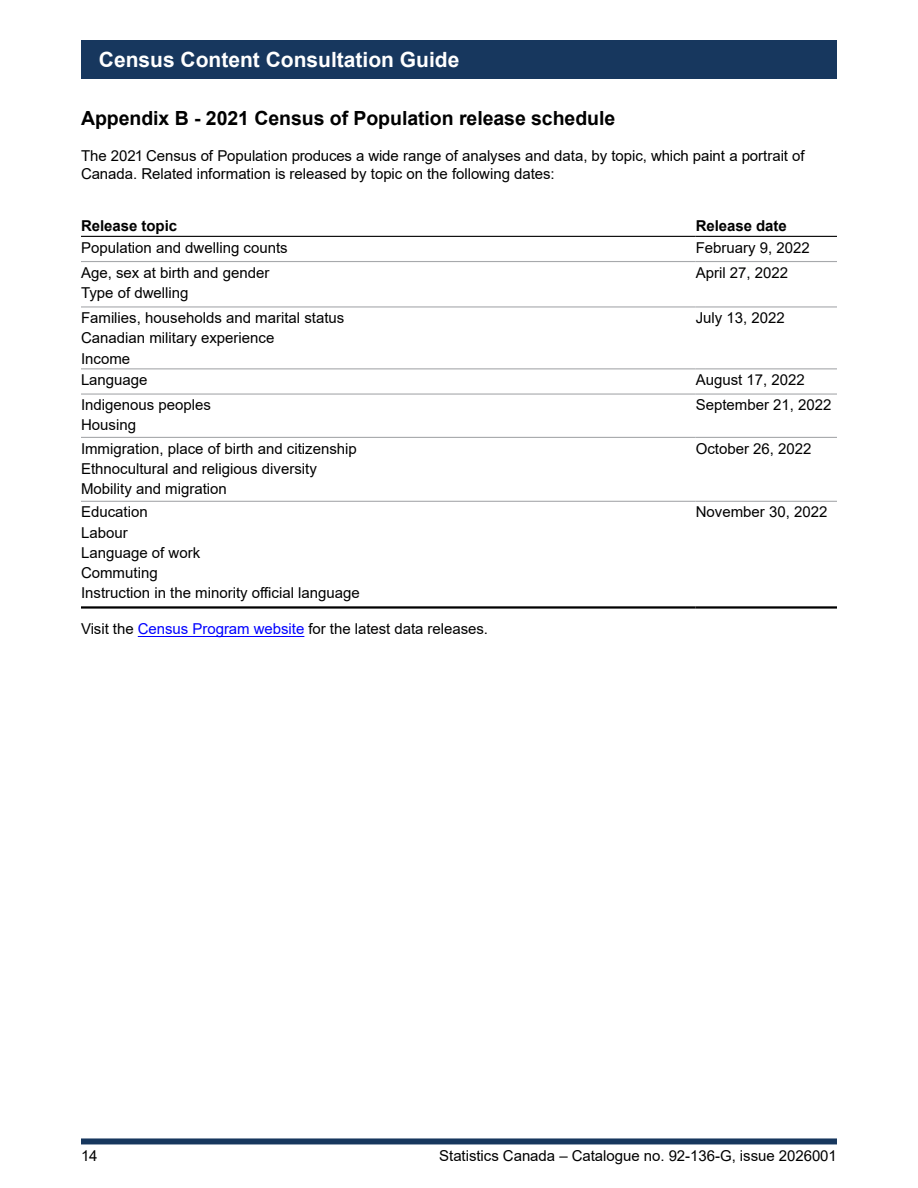
<style>
.page{position:relative;width:918px;height:1188px;background:#fff}
.page>*{position:absolute;margin:0;border:0;box-sizing:border-box;transform-origin:0 0}
.t1{font:700 21px "Arial";color:#fff}
.t2{font:700 19.5px "Arial";letter-spacing:-.005em;color:#000}
.t3{font:15px/20.2px "Arial";color:#000}
.t4{font:700 15px "Arial";letter-spacing:-.005em;color:#000}
.s1{color:#00f}
</style>
<div class="page">
<div style="left:81px;top:1138px;width:756px;height:6px;background:#17375e"></div>
<div style="left:81px;top:40px;width:756px;height:39px;background:#17375e"></div>
<hr style="left:138px;top:636px;width:166px;height:1px;background:#00f">
<svg style="left:81px;top:235px;width:756px;height:266px"></svg>
<hr style="left:696px;top:261px;width:141px;height:1px;background:#a7a9ac">
<hr style="left:696px;top:306px;width:141px;height:2px;background:#a7a9ac">
<hr style="left:696px;top:368px;width:141px;height:1px;background:#a7a9ac">
<hr style="left:696px;top:393px;width:141px;height:2px;background:#a7a9ac">
<hr style="left:81px;top:437px;width:615px;height:1px;background:#a7a9ac">
<hr style="left:81px;top:501px;width:615px;height:1px;background:#a7a9ac">
<hr style="left:696px;top:437px;width:141px;height:1px;background:#a7a9ac">
<hr style="left:696px;top:501px;width:141px;height:1px;background:#a7a9ac">
<hr style="left:81px;top:261px;width:615px;height:1px;background:#a7a9ac">
<hr style="left:81px;top:606px;width:615px;height:3px;background:#000">
<hr style="left:81px;top:393px;width:615px;height:2px;background:#a7a9ac">
<hr style="left:696px;top:606px;width:141px;height:3px;background:#000">
<hr style="left:81px;top:306px;width:615px;height:2px;background:#a7a9ac">
<hr style="left:81px;top:368px;width:615px;height:1px;background:#a7a9ac">
<hr style="left:81px;top:236px;width:615px;height:1px;background:#000">
<hr style="left:696px;top:236px;width:141px;height:1px;background:#000">
<h1 class="t1" style="left:99px;top:45px;width:362px">Census Content Consultation Guide</h1>
<h2 class="t2" style="left:81px;top:105px;width:536px">Appendix B - 2021 Census of Population release schedule</h2>
<p class="t3" style="left:81px;top:147px;width:725px;line-height:18px">The 2021 Census of Population produces a wide range of analyses and data, by topic, which paint a portrait of<br>Canada. Related information is released by topic on the following dates:</p>
<p class="t4" style="left:81px;top:215px;width:98px">Release topic</p>
<p class="t4" style="left:696px;top:215px;width:93px">Release date</p>
<p class="t3" style="left:81px;top:237px;width:208px">Population and dwelling counts</p>
<p class="t3" style="left:696px;top:237px;width:116px">February 9, 2022</p>
<p class="t3" style="left:81px;top:262px;width:190px">Age, sex at birth and gender<br>Type of dwelling</p>
<p class="t3" style="left:696px;top:262px;width:94px">April 27, 2022</p>
<p class="t3" style="left:81px;top:308px;width:265px">Families, households and marital status<br>Canadian military experience<br>Income</p>
<p class="t3" style="left:696px;top:308px;width:91px">July 13, 2022</p>
<p class="t3" style="left:81px;top:370px;width:68px">Language</p>
<p class="t3" style="left:696px;top:370px;width:111px">August 17, 2022</p>
<p class="t3" style="left:81px;top:395px;width:132px">Indigenous peoples<br>Housing</p>
<p class="t3" style="left:696px;top:395px;width:137px">September 21, 2022</p>
<p class="t3" style="left:81px;top:438px;width:277px">Immigration, place of birth and citizenship<br>Ethnocultural and religious diversity<br>Mobility and migration</p>
<p class="t3" style="left:696px;top:438px;width:117px">October 26, 2022</p>
<p class="t3" style="left:81px;top:502px;width:280px">Education<br>Labour<br>Language of work<br>Commuting<br>Instruction in the minority official language</p>
<p class="t3" style="left:696px;top:502px;width:133px">November 30, 2022</p>
<p class="t3" style="left:81px;top:618px;width:409px">Visit the <span class="s1">Census Program website</span> for the latest data releases.</p>
<p class="t3" style="left:81px;top:1145px;width:18px">14</p>
<p class="t3" style="left:439px;top:1145px;width:399px">Statistics Canada – Catalogue no. 92-136-G, issue 2026001</p>
</div>
